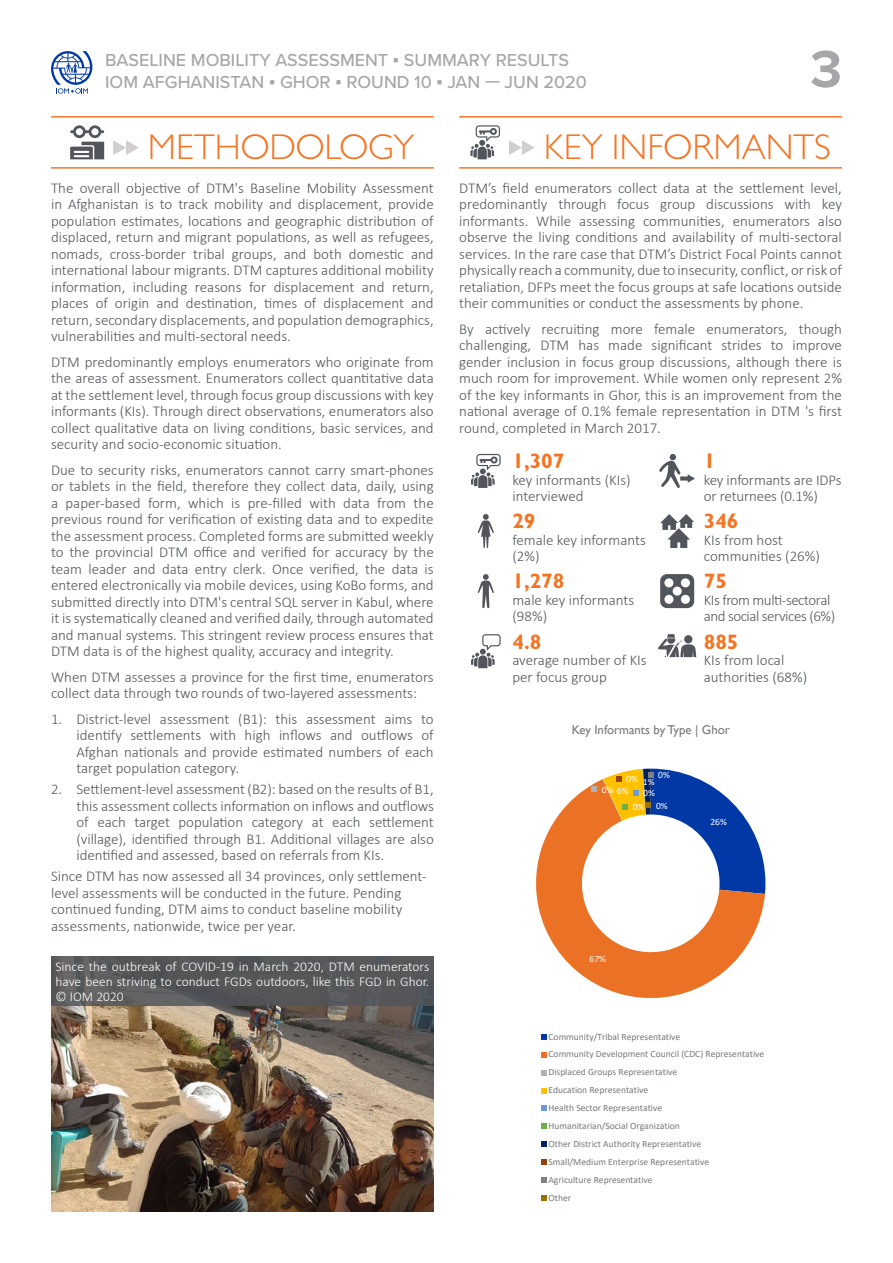
<style>
.page{position:relative;width:893px;height:1263px;background:#fff}
.page>*{position:absolute;margin:0;border:0;box-sizing:border-box;transform-origin:0 0}
.t1{font:700 54px "Proxima Nova";color:#a7a7aa}
.Section_Heading{font:300 36px "Gill Sans MT Pro";color:#f37524}
.Body_Text{font:700 21px "Gill Sans MT Pro";color:#f37524}
.Infographic_Table_Te{font:700 21px "Gill Sans MT Pro";color:#f37524}
.t2{font:500 18px/21.6px "Proxima Nova";color:#a7a7aa}
.Body_Text-2{font:300 15px/16.5px "Calibri";color:#52555b;text-align:justify}
.Infographic_Table_Te-2{font:300 15px/16.5px "Calibri";letter-spacing:-.005em;color:#52555b}
.Infographic_Table_Te-3{font:300 15px/16.5px "Calibri";letter-spacing:-.03em;color:#52555b}
.Captions{font:300 13.5px/15px "Calibri";color:#fff;text-align:justify}
.t3{font:12.75px "Gill Sans";color:#76787b}
.t4{font:9.6px/18px "Calibri";color:#76787b}
.t5{font:9.6px/13.8px "Calibri";color:#fff}
.s1{font-family:"Calibri";font-weight:400}
</style>
<div class="page">
<svg style="left:51px;top:51px;width:41px;height:43px"></svg>
<svg style="left:471px;top:454px;width:30px;height:34px"></svg>
<svg style="left:659px;top:454px;width:36px;height:34px"></svg>
<svg style="left:478px;top:514px;width:16px;height:34px"></svg>
<svg style="left:660px;top:514px;width:34px;height:34px"></svg>
<svg style="left:478px;top:574px;width:16px;height:34px"></svg>
<svg style="left:660px;top:574px;width:34px;height:34px"></svg>
<svg style="left:471px;top:634px;width:30px;height:34px"></svg>
<svg style="left:658px;top:634px;width:38px;height:23px"></svg>
<svg style="left:536px;top:779px;width:229px;height:219px;fill:#eb7125"></svg>
<svg style="left:591px;top:787px;width:6px;height:5px"></svg>
<svg style="left:603px;top:769px;width:162px;height:125px"></svg>
<svg style="left:541px;top:1034px;width:5px;height:5px"></svg>
<svg style="left:541px;top:1052px;width:5px;height:5px"></svg>
<svg style="left:541px;top:1070px;width:5px;height:5px"></svg>
<svg style="left:541px;top:1088px;width:5px;height:5px"></svg>
<svg style="left:541px;top:1106px;width:5px;height:5px"></svg>
<svg style="left:541px;top:1124px;width:5px;height:5px"></svg>
<svg style="left:541px;top:1142px;width:5px;height:5px"></svg>
<svg style="left:541px;top:1160px;width:5px;height:5px"></svg>
<svg style="left:541px;top:1177px;width:5px;height:6px"></svg>
<svg style="left:541px;top:1195px;width:5px;height:6px"></svg>
<hr style="left:51px;top:116px;width:383px;height:2px;background:#f37524">
<hr style="left:51px;top:167px;width:383px;height:2px;background:#f37524">
<svg style="left:70px;top:125px;width:34px;height:34px"></svg>
<svg style="left:113px;top:140px;width:26px;height:15px"></svg>
<hr style="left:459px;top:116px;width:383px;height:2px;background:#f37524">
<hr style="left:459px;top:167px;width:383px;height:2px;background:#f37524">
<svg style="left:470px;top:125px;width:30px;height:34px"></svg>
<svg style="left:509px;top:140px;width:26px;height:15px"></svg>
<img style="left:51px;top:1006px;width:383px;height:206px">
<div style="left:51px;top:957px;width:383px;height:49px;background:#52555b"></div>
<p class="t2" style="left:105px;top:49px;width:483px">BASELINE MOBILITY ASSESSMENT <span class="s1">▪</span> SUMMARY RESULTS<br>IOM AFGHANISTAN <span class="s1">▪</span> GHOR <span class="s1">▪</span> ROUND 10 <span class="s1">▪</span> JAN — JUN 2020</p>
<h1 class="t1" style="left:810px;top:29px;width:33px">3</h1>
<p class="Section_Heading" style="left:148px;top:126px;width:268px">METHODOLOGY</p>
<p class="Body_Text-2" style="left:51px;top:179px;width:384px">The overall objective of DTM's Baseline Mobility Assessment in Afghanistan is to track mobility and displacement, provide population estimates, locations and geographic distribution of displaced, return and migrant populations, as well as refugees, nomads, cross-border tribal groups, and both domestic and international labour migrants. DTM captures additional mobility information, including reasons for displacement and return, places of origin and destination, times of displacement and return, secondary displacements, and population demographics, vulnerabilities and multi-sectoral needs.</p>
<p class="Body_Text-2" style="left:51px;top:353px;width:384px">DTM predominantly employs enumerators who originate from the areas of assessment. Enumerators collect quantitative data at the settlement level, through focus group discussions with key informants (KIs). Through direct observations, enumerators also collect qualitative data on living conditions, basic services, and security and socio-economic situation.</p>
<p class="Body_Text-2" style="left:51px;top:461px;width:384px">Due to security risks, enumerators cannot carry smart-phones or tablets in the field, therefore they collect data, daily, using a paper-based form, which is pre-filled with data from the previous round for verification of existing data and to expedite the assessment process. Completed forms are submitted weekly to the provincial DTM office and verified for accuracy by the team leader and data entry clerk. Once verified, the data is entered electronically via mobile devices, using KoBo forms, and submitted directly into DTM's central SQL server in Kabul, where it is systematically cleaned and verified daily, through automated and manual systems. This stringent review process ensures that DTM data is of the highest quality, accuracy and integrity.</p>
<p class="Body_Text-2" style="left:51px;top:668px;width:384px">When DTM assesses a province for the first time, enumerators collect data through two rounds of two-layered assessments:</p>
<p class="Body_Text-2" style="left:77px;top:710px;width:359px;text-indent:-26px">1. District-level assessment (B1): this assessment aims to identify settlements with high inflows and outflows of Afghan nationals and provide estimated numbers of each target population category.</p>
<p class="Body_Text-2" style="left:77px;top:781px;width:359px;text-indent:-26px">2. Settlement-level assessment (B2): based on the results of B1, this assessment collects information on inflows and outflows of each target population category at each settlement (village), identified through B1. Additional villages are also identified and assessed, based on referrals from KIs.</p>
<p class="Body_Text-2" style="left:51px;top:868px;width:377px;text-align:left">Since DTM has now assessed all 34 provinces, only settlement&shy;level assessments will be conducted in the future. Pending continued funding, DTM aims to conduct baseline mobility assessments, nationwide, twice per year.</p>
<p class="Captions" style="left:56px;top:959px;width:375px">Since the outbreak of COVID-19 in March 2020, DTM enumerators have been striving to conduct FGDs outdoors, like this FGD in Ghor. © IOM 2020</p>
<p class="Section_Heading" style="left:544px;top:126px;width:289px">KEY INFORMANTS</p>
<p class="Body_Text-2" style="left:459px;top:179px;width:384px">DTM’s field enumerators collect data at the settlement level, predominantly through focus group discussions with key informants. While assessing communities, enumerators also observe the living conditions and availability of multi-sectoral services. In the rare case that DTM’s District Focal Points cannot physically reach a community, due to insecurity, conflict, or risk of retaliation, DFPs meet the focus groups at safe locations outside their communities or conduct the assessments by phone.</p>
<p class="Body_Text-2" style="left:459px;top:320px;width:384px">By actively recruiting more female enumerators, though challenging, DTM has made significant strides to improve gender inclusion in focus group discussions, although there is much room for improvement. While women only represent 2% of the key informants in Ghor, this is an improvement from the national average of 0.1% female representation in DTM 's first round, completed in March 2017.</p>
<p class="Infographic_Table_Te" style="left:512px;top:448px;width:54px">1,307</p>
<p class="Infographic_Table_Te-2" style="left:512px;top:471px;width:120px">key informants (KIs) interviewed</p>
<p class="Body_Text" style="left:704px;top:448px;width:13px">1</p>
<p class="Infographic_Table_Te-2" style="left:704px;top:471px;width:139px">key informants are IDPs or returnees (0.1%)</p>
<p class="Body_Text" style="left:512px;top:508px;width:25px">29</p>
<p class="Infographic_Table_Te-2" style="left:512px;top:531px;width:135px">female key informants (2%)</p>
<p class="Body_Text" style="left:512px;top:568px;width:54px">1,278</p>
<p class="Infographic_Table_Te-2" style="left:512px;top:591px;width:123px">male key informants (98%)</p>
<p class="Body_Text" style="left:512px;top:628px;width:30px">4.8</p>
<p class="Infographic_Table_Te-2" style="left:512px;top:652px;width:136px">average number of KIs per focus group</p>
<p class="Body_Text" style="left:704px;top:508px;width:36px">346</p>
<p class="Infographic_Table_Te-2" style="left:704px;top:531px;width:118px">KIs from host communities (26%)</p>
<p class="Body_Text" style="left:704px;top:568px;width:25px">75</p>
<p class="Infographic_Table_Te-3" style="left:704px;top:591px;width:133px">KIs from multi-sectoral and social services (6%)</p>
<p class="Body_Text" style="left:704px;top:628px;width:36px">885</p>
<p class="Infographic_Table_Te-2" style="left:704px;top:652px;width:105px">KIs from local authorities (68%)</p>
<p class="t3" style="left:572px;top:723px;width:160px">Key Informants by Type | Ghor</p>
<p class="t5" style="left:658px;top:767px;width:13px">0%</p>
<p class="t5" style="left:656px;top:798px;width:13px">0%</p>
<p class="t5" style="left:626px;top:773px;width:30px">0% 1%</p>
<p class="t5" style="left:602px;top:783px;width:28px">0% 6%</p>
<p class="t5" style="left:633px;top:786px;width:24px;text-indent:10px">0%<br>0%</p>
<p class="t5" style="left:710px;top:814px;width:18px">26%</p>
<p class="t5" style="left:589px;top:951px;width:18px">67%</p>
<p class="t4" style="left:548px;top:1027px;width:217px">Community/Tribal Representative<br>Community Development Council (CDC) Representative Displaced Groups Representative<br>Education Representative<br>Health Sector Representative<br>Humanitarian/Social Organization<br>Other District Authority Representative<br>Small/Medium Enterprise Representative<br>Agriculture Representative<br>Other</p>
</div>
